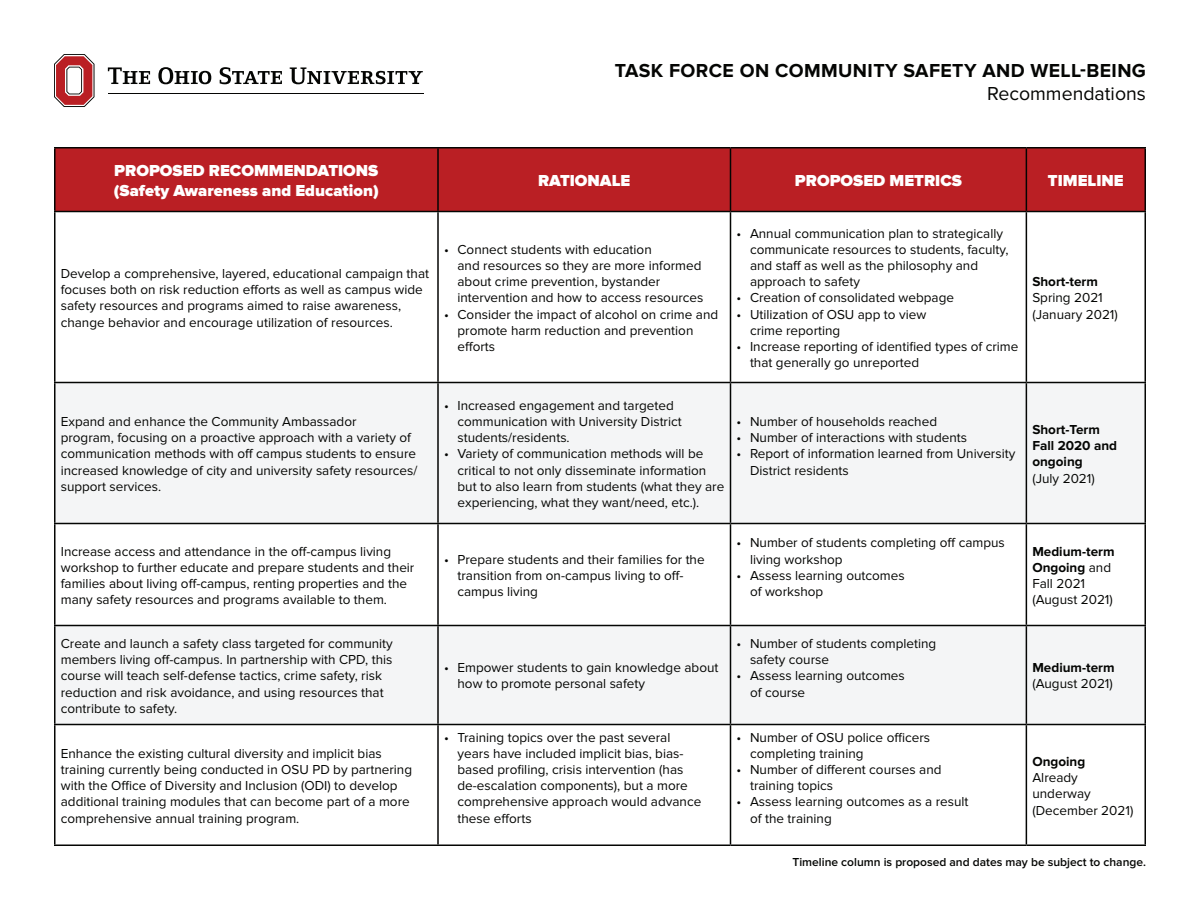
<style>
.page{position:relative;width:1200px;height:900px;background:#fff}
.page>*{position:absolute;margin:0;border:0;box-sizing:border-box;transform-origin:0 0}
.t1{font:700 19.5px "Proxima Nova";letter-spacing:.02em;color:#040503}
.t2{font:19.5px "Proxima Nova";color:#040503}
.t3{font:900 16.5px/19.8px "Proxima Nova";color:#fff}
.t4{font:13.5px/16.2px "Proxima Nova";color:#040503}
.t5{font:700 13.5px/16.2px "Proxima Nova";color:#040503}
.t6{font:600 12px "Proxima Nova";color:#040503}
.s1{font-weight:700}
</style>
<div class="page">
<div style="left:56px;top:148px;width:1088px;height:63px;background:#ba1f24"></div>
<svg style="left:56px;top:383px;width:1088px;height:341px;fill:#f4f5f6"></svg>
<hr style="left:54px;top:147px;width:384px;height:1px;background:#040503">
<hr style="left:54px;top:148px;width:2px;height:63px;background:#040503">
<hr style="left:438px;top:147px;width:292px;height:1px;background:#040503">
<hr style="left:437px;top:148px;width:2px;height:63px;background:#040503">
<hr style="left:730px;top:147px;width:296px;height:1px;background:#040503">
<hr style="left:730px;top:148px;width:1px;height:63px;background:#040503">
<hr style="left:1026px;top:147px;width:120px;height:1px;background:#040503">
<hr style="left:1026px;top:148px;width:1px;height:63px;background:#040503">
<hr style="left:1144px;top:148px;width:2px;height:63px;background:#040503">
<hr style="left:54px;top:211px;width:384px;height:1px;background:#040503">
<hr style="left:54px;top:212px;width:2px;height:170px;background:#040503">
<hr style="left:438px;top:211px;width:292px;height:1px;background:#040503">
<hr style="left:437px;top:212px;width:2px;height:170px;background:#040503">
<hr style="left:730px;top:211px;width:296px;height:1px;background:#040503">
<hr style="left:730px;top:212px;width:1px;height:170px;background:#040503">
<hr style="left:1026px;top:211px;width:120px;height:1px;background:#040503">
<hr style="left:1026px;top:212px;width:1px;height:170px;background:#040503">
<hr style="left:1144px;top:212px;width:2px;height:170px;background:#040503">
<hr style="left:54px;top:382px;width:384px;height:1px;background:#040503">
<hr style="left:54px;top:383px;width:2px;height:140px;background:#040503">
<hr style="left:438px;top:382px;width:292px;height:1px;background:#040503">
<hr style="left:437px;top:383px;width:2px;height:140px;background:#040503">
<hr style="left:730px;top:382px;width:296px;height:1px;background:#040503">
<hr style="left:730px;top:383px;width:1px;height:140px;background:#040503">
<hr style="left:1026px;top:382px;width:120px;height:1px;background:#040503">
<hr style="left:1026px;top:383px;width:1px;height:140px;background:#040503">
<hr style="left:1144px;top:383px;width:2px;height:140px;background:#040503">
<hr style="left:54px;top:523px;width:384px;height:1px;background:#040503">
<hr style="left:54px;top:524px;width:2px;height:101px;background:#040503">
<hr style="left:438px;top:523px;width:292px;height:1px;background:#040503">
<hr style="left:437px;top:524px;width:2px;height:101px;background:#040503">
<hr style="left:730px;top:523px;width:296px;height:1px;background:#040503">
<hr style="left:730px;top:524px;width:1px;height:101px;background:#040503">
<hr style="left:1026px;top:523px;width:120px;height:1px;background:#040503">
<hr style="left:1026px;top:524px;width:1px;height:101px;background:#040503">
<hr style="left:1144px;top:524px;width:2px;height:101px;background:#040503">
<hr style="left:54px;top:625px;width:384px;height:1px;background:#040503">
<hr style="left:54px;top:626px;width:2px;height:98px;background:#040503">
<hr style="left:438px;top:625px;width:292px;height:1px;background:#040503">
<hr style="left:437px;top:626px;width:2px;height:98px;background:#040503">
<hr style="left:730px;top:625px;width:296px;height:1px;background:#040503">
<hr style="left:730px;top:626px;width:1px;height:98px;background:#040503">
<hr style="left:1026px;top:625px;width:120px;height:1px;background:#040503">
<hr style="left:1026px;top:626px;width:1px;height:98px;background:#040503">
<hr style="left:1144px;top:626px;width:2px;height:98px;background:#040503">
<hr style="left:54px;top:724px;width:384px;height:1px;background:#040503">
<hr style="left:54px;top:725px;width:2px;height:119px;background:#040503">
<hr style="left:438px;top:724px;width:292px;height:1px;background:#040503">
<hr style="left:437px;top:725px;width:2px;height:119px;background:#040503">
<hr style="left:730px;top:724px;width:296px;height:1px;background:#040503">
<hr style="left:730px;top:725px;width:1px;height:119px;background:#040503">
<hr style="left:1026px;top:724px;width:120px;height:1px;background:#040503">
<hr style="left:1026px;top:725px;width:1px;height:119px;background:#040503">
<hr style="left:1144px;top:725px;width:2px;height:119px;background:#040503">
<hr style="left:54px;top:844px;width:384px;height:2px;background:#040503">
<hr style="left:438px;top:844px;width:292px;height:2px;background:#040503">
<hr style="left:730px;top:844px;width:296px;height:2px;background:#040503">
<hr style="left:1026px;top:844px;width:120px;height:2px;background:#040503">
<hr style="left:108px;top:93px;width:316px;height:1px;background:#040503">
<svg style="left:54px;top:54px;width:41px;height:53px"></svg>
<svg style="left:108px;top:67px;width:42px;height:17px"></svg>
<svg style="left:158px;top:67px;width:53px;height:17px"></svg>
<svg style="left:220px;top:67px;width:62px;height:17px"></svg>
<svg style="left:290px;top:67px;width:133px;height:17px"></svg>
<h1 class="t1" style="left:615px;top:59px;width:533px">TASK FORCE ON COMMUNITY SAFETY AND WELL-BEING</h1>
<h1 class="t2" style="left:987px;top:83px;width:160px">Recommendations</h1>
<p class="t3" style="left:114px;top:161px;width:266px">PROPOSED RECOMMENDATIONS (Safety Awareness and Education)</p>
<p class="t3" style="left:538px;top:171px;width:94px">RATIONALE</p>
<p class="t3" style="left:795px;top:171px;width:169px">PROPOSED METRICS</p>
<p class="t3" style="left:1048px;top:171px;width:77px">TIMELINE</p>
<p class="t4" style="left:61px;top:266px;width:370px">Develop a comprehensive, layered, educational campaign that focuses both on risk reduction efforts as well as campus wide safety resources and programs aimed to raise awareness, change behavior and encourage utilization of resources.</p>
<p class="t4" style="left:458px;top:241px;width:247px;text-indent:-14px">• Connect students with education<br>and resources so they are more informed about crime prevention, bystander intervention and how to access resources</p>
<p class="t4" style="left:458px;top:306px;width:262px;text-indent:-14px">• Consider the impact of alcohol on crime and promote harm reduction and prevention efforts</p>
<p class="t4" style="left:61px;top:414px;width:358px">Expand and enhance the Community Ambassador<br>program, focusing on a proactive approach with a variety of communication methods with off campus students to ensure increased knowledge of city and university safety resources/ support services.</p>
<p class="t4" style="left:458px;top:397px;width:226px;text-indent:-14px">• Increased engagement and targeted communication with University District students/residents.</p>
<p class="t4" style="left:458px;top:446px;width:268px;text-indent:-14px">• Variety of communication methods will be critical to not only disseminate information but to also learn from students (what they are experiencing, what they want/need, etc.).</p>
<p class="t4" style="left:61px;top:543px;width:355px">Increase access and attendance in the off-campus living workshop to further educate and prepare students and their families about living off-campus, renting properties and the many safety resources and programs available to them.</p>
<p class="t4" style="left:458px;top:551px;width:249px;text-indent:-14px">• Prepare students and their families for the transition from on-campus living to off&shy;campus living</p>
<p class="t4" style="left:61px;top:636px;width:334px">Create and launch a safety class targeted for community members living off-campus. In partnership with CPD, this course will teach self-defense tactics, crime safety, risk reduction and risk avoidance, and using resources that contribute to safety.</p>
<p class="t4" style="left:458px;top:660px;width:262px;text-indent:-14px">• Empower students to gain knowledge about how to promote personal safety</p>
<p class="t4" style="left:750px;top:225px;width:260px;text-indent:-14px">• Annual communication plan to strategically communicate resources to students, faculty, and staff as well as the philosophy and approach to safety</p>
<p class="t4" style="left:737px;top:290px;width:219px">• Creation of consolidated webpage</p>
<p class="t4" style="left:750px;top:306px;width:178px;text-indent:-14px">• Utilization of OSU app to view crime reporting</p>
<p class="t4" style="left:750px;top:339px;width:270px;text-indent:-14px">• Increase reporting of identified types of crime that generally go unreported</p>
<p class="t4" style="left:737px;top:414px;width:202px">• Number of households reached</p>
<p class="t4" style="left:737px;top:430px;width:232px">• Number of interactions with students</p>
<p class="t4" style="left:750px;top:446px;width:267px;text-indent:-14px">• Report of information learned from University<br>District residents</p>
<p class="t4" style="left:750px;top:535px;width:256px;text-indent:-14px">• Number of students completing off campus living workshop</p>
<p class="t4" style="left:750px;top:567px;width:156px;text-indent:-14px">• Assess learning outcomes of workshop</p>
<p class="t4" style="left:750px;top:636px;width:188px;text-indent:-14px">• Number of students completing safety course</p>
<p class="t4" style="left:750px;top:668px;width:156px;text-indent:-14px">• Assess learning outcomes of course</p>
<p class="t4" style="left:61px;top:745px;width:353px">Enhance the existing cultural diversity and implicit bias training currently being conducted in OSU PD by partnering with the Office of Diversity and Inclusion (ODI) to develop additional training modules that can become part of a more comprehensive annual training program.</p>
<p class="t4" style="left:458px;top:729px;width:245px;text-indent:-14px">• Training topics over the past several years have included implicit bias, bias&shy;based profiling, crisis intervention (has de-escalation components), but a more comprehensive approach would advance these efforts</p>
<p class="t4" style="left:750px;top:729px;width:182px;text-indent:-14px">• Number of OSU police officers completing training</p>
<p class="t4" style="left:750px;top:762px;width:193px;text-indent:-14px">• Number of different courses and training topics</p>
<p class="t4" style="left:750px;top:794px;width:220px;text-indent:-14px">• Assess learning outcomes as a result of the training</p>
<p class="t5" style="left:1032px;top:274px;width:67px">Short-term</p>
<p class="t4" style="left:1032px;top:290px;width:87px">Spring 2021 (January 2021)</p>
<p class="t5" style="left:1032px;top:422px;width:86px">Short-Term<br>Fall 2020 and ongoing</p>
<p class="t4" style="left:1032px;top:470px;width:64px">(July 2021)</p>
<p class="t4" style="left:1032px;top:543px;width:84px"><span class="s1">Medium-term<br>Ongoing</span> and<br>Fall 2021 (August 2021)</p>
<p class="t5" style="left:1032px;top:660px;width:84px">Medium-term</p>
<p class="t4" style="left:1032px;top:676px;width:82px">(August 2021)</p>
<p class="t5" style="left:1032px;top:754px;width:54px">Ongoing</p>
<p class="t4" style="left:1032px;top:770px;width:102px">Already underway (December 2021)</p>
<p class="t6" style="left:792px;top:855px;width:355px">Timeline column is proposed and dates may be subject to change.</p>
</div>
